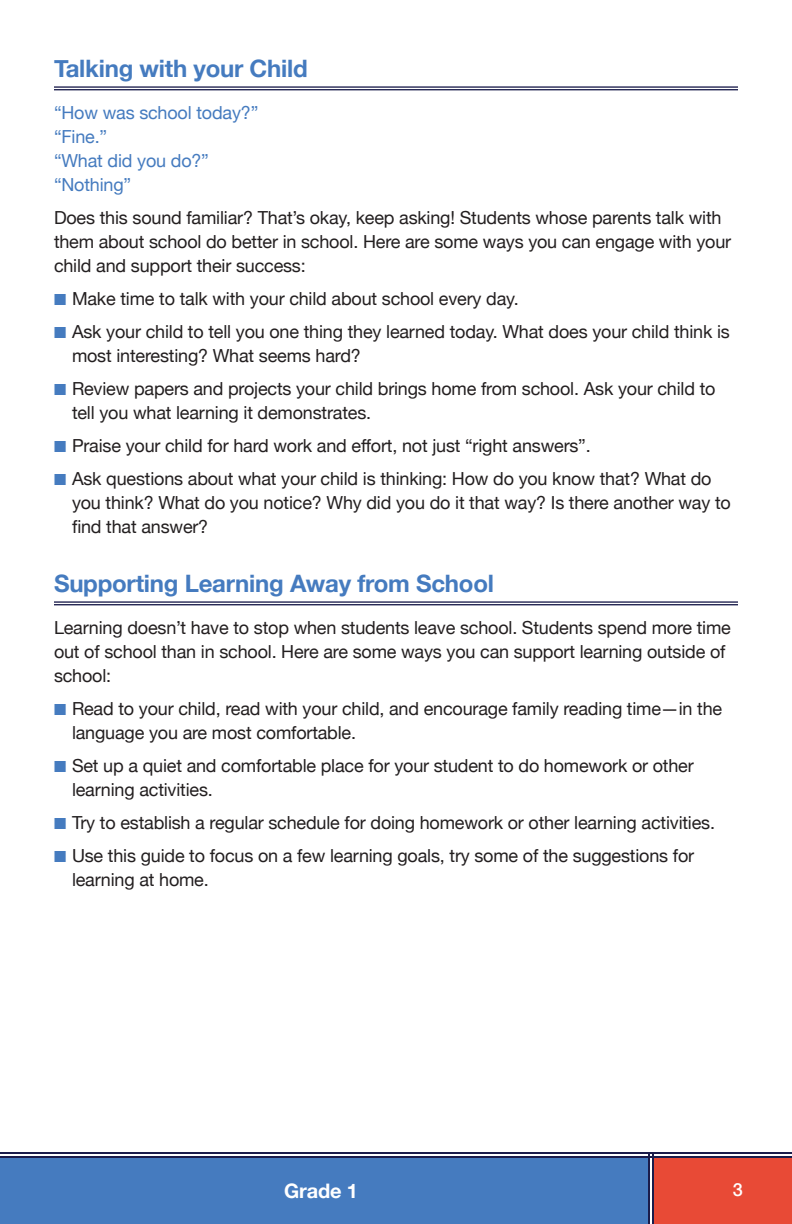
<style>
.page{position:relative;width:792px;height:1224px;background:#fff}
.page>*{position:absolute;margin:0;border:0;box-sizing:border-box;transform-origin:0 0}
.t1{font:700 24px "Helvetica Neue";letter-spacing:-.01em;color:#457bbf}
.t2{font:700 20px "Helvetica Neue";letter-spacing:-.01em;color:#fff}
.t3{font:18px/24px "Helvetica Neue";letter-spacing:-.01em;color:#231f20}
.t4{font:18px/24px "Helvetica Neue";letter-spacing:-.01em;color:#457bbf}
.t5{font:500 18px "Helvetica Neue";color:#fff}
.s1{color:#457bbf}
</style>
<div class="page">
<div style="left:0;top:1157px;width:648px;height:67px;background:#457bbf"></div>
<div style="left:652px;top:1157px;width:140px;height:67px;background:#e84a36"></div>
<hr style="left:54px;top:86px;width:684px;height:2px;background:#1a1c4b">
<hr style="left:54px;top:89px;width:684px;height:1px;background:#1a1c4b">
<hr style="left:54px;top:601px;width:684px;height:2px;background:#1a1c4b">
<hr style="left:54px;top:604px;width:684px;height:1px;background:#1a1c4b">
<hr style="left:0;top:1152px;width:792px;height:2px;background:#1a1c4b">
<hr style="left:0;top:1156px;width:792px;height:2px;background:#1a1c4b">
<hr style="left:652px;top:1153px;width:2px;height:71px;background:#1a1c4b">
<hr style="left:648px;top:1153px;width:2px;height:71px;background:#1a1c4b">
<h1 class="t1" style="left:54px;top:50px;width:255px">Talking with your Child</h1>
<p class="t4" style="left:54px;top:102px;width:206px">“How was school today?” “Fine.”<br>“What did you do?” “Nothing”</p>
<p class="t3" style="left:54px;top:207px;width:679px">Does this sound familiar? That’s okay, keep asking! Students whose parents talk with them about school do better in school. Here are some ways you can engage with your child and support their success:</p>
<p class="t3" style="left:54px;top:288px;width:466px"><span class="s1">■</span> Make time to talk with your child about school every day.</p>
<p class="t3" style="left:72px;top:321px;width:659px;text-indent:-18px"><span class="s1">■</span> Ask your child to tell you one thing they learned today. What does your child think is most interesting? What seems hard?</p>
<p class="t3" style="left:72px;top:378px;width:645px;text-indent:-18px"><span class="s1">■</span> Review papers and projects your child brings home from school. Ask your child to tell you what learning it demonstrates.</p>
<p class="t3" style="left:54px;top:435px;width:538px"><span class="s1">■</span> Praise your child for hard work and effort, not just “right answers”.</p>
<p class="t3" style="left:72px;top:468px;width:660px;text-indent:-18px"><span class="s1">■</span> Ask questions about what your child is thinking: How do you know that? What do you think? What do you notice? Why did you do it that way? Is there another way to find that answer?</p>
<h1 class="t1" style="left:54px;top:565px;width:442px">Supporting Learning Away from School</h1>
<p class="t3" style="left:54px;top:617px;width:678px">Learning doesn’t have to stop when students leave school. Students spend more time out of school than in school. Here are some ways you can support learning outside of school:</p>
<p class="t3" style="left:72px;top:698px;width:652px;text-indent:-18px"><span class="s1">■</span> Read to your child, read with your child, and encourage family reading time—in the language you are most comfortable.</p>
<p class="t3" style="left:72px;top:755px;width:623px;text-indent:-18px"><span class="s1">■</span> Set up a quiet and comfortable place for your student to do homework or other learning activities.</p>
<p class="t3" style="left:54px;top:812px;width:663px"><span class="s1">■</span> Try to establish a regular schedule for doing homework or other learning activities.</p>
<p class="t3" style="left:72px;top:845px;width:624px;text-indent:-18px"><span class="s1">■</span> Use this guide to focus on a few learning goals, try some of the suggestions for learning at home.</p>
<p class="t2" style="left:284px;top:1176px;width:75px">Grade 1</p>
<p class="t5" style="left:733px;top:1175px;width:12px">3</p>
</div>
